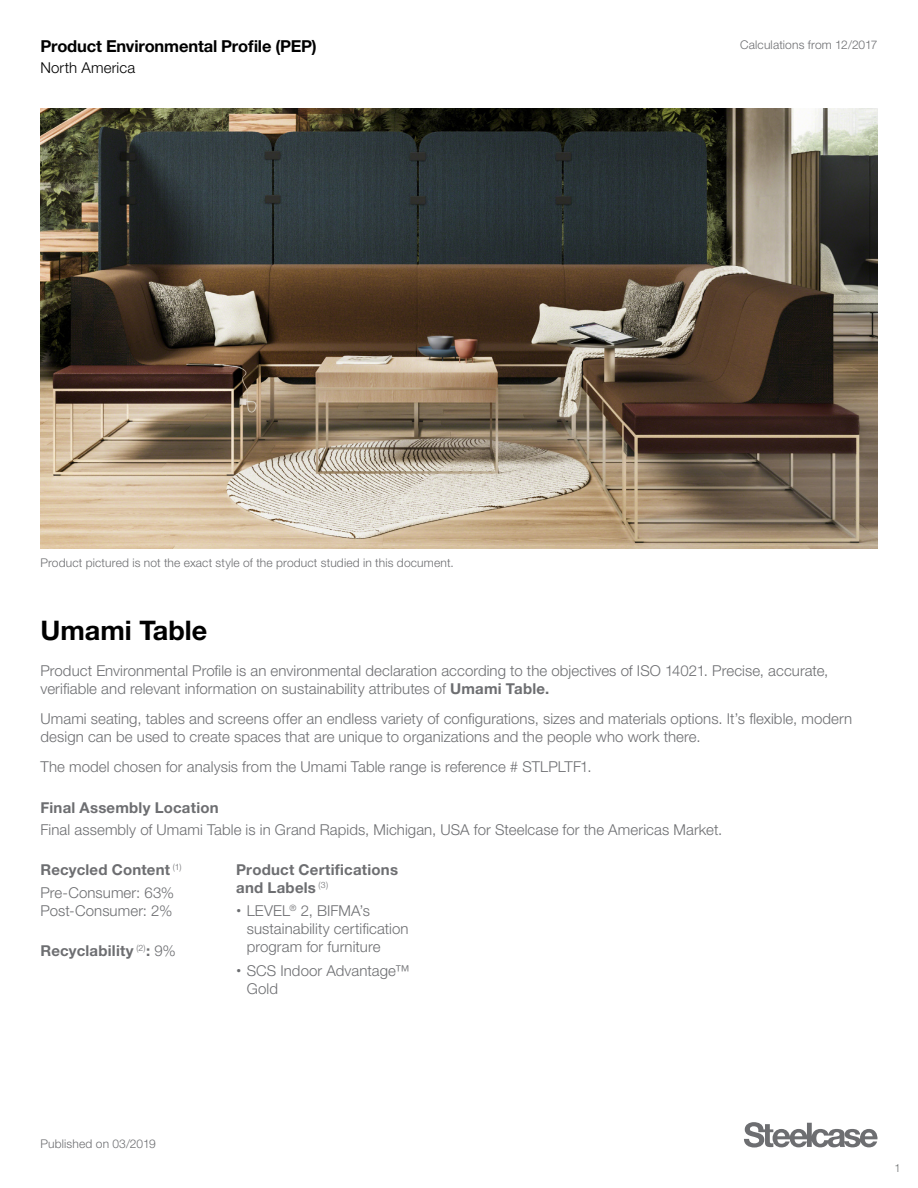
<style>
.page{position:relative;width:918px;height:1188px;background:#fff}
.page>*{position:absolute;margin:0;border:0;box-sizing:border-box;transform-origin:0 0}
.t1{font:700 27px "Helvetica Neue LT Pro";color:#000}
.t2{font:700 16.5px "Helvetica Neue LT Pro";letter-spacing:-.01em;color:#000}
.t3{font:300 15px/18px "Helvetica Neue LT Pro";letter-spacing:.005em;color:#6d6e71}
.t4{font:700 15px/18px "Helvetica Neue LT Pro";letter-spacing:.015em;color:#6d6e71}
.t5{font:300 15px "Helvetica Neue LT Pro";letter-spacing:.01em;color:#000}
.t6{font:300 12px "Helvetica Neue LT Pro";letter-spacing:.015em;color:#6d6e71}
.t7{font:300 11.25px "Helvetica Neue LT Pro";color:#6e7171}
.s1{font-weight:700}
.s2{font-weight:300}
.s3{font-family:"Helvetica";font-weight:400}
</style>
<div class="page">
<img style="left:40px;top:108px;width:838px;height:441px">
<svg style="left:744px;top:1122px;width:134px;height:25px"></svg>
<p class="t2" style="left:40px;top:36px;width:278px">Product Environmental Profile (PEP)</p>
<p class="t5" style="left:40px;top:59px;width:96px">North America</p>
<p class="t6" style="left:740px;top:37px;width:139px">Calculations from 12/2017</p>
<p class="t6" style="left:41px;top:555px;width:415px">Product pictured is not the exact style of the product studied in this document.</p>
<h1 class="t1" style="left:40px;top:614px;width:168px">Umami Table</h1>
<p class="t3" style="left:40px;top:662px;width:789px">Product Environmental Profile is an environmental declaration according to the objectives of ISO 14021. Precise, accurate, verifiable and relevant information on sustainability attributes of <span class="s1">Umami Table.</span></p>
<p class="t3" style="left:40px;top:710px;width:813px">Umami seating, tables and screens offer an endless variety of configurations, sizes and materials options. It’s flexible, modern design can be used to create spaces that are unique to organizations and the people who work there.</p>
<p class="t3" style="left:40px;top:758px;width:553px">The model chosen for analysis from the Umami Table range is reference # STLPLTF1.</p>
<p class="t4" style="left:40px;top:798px;width:180px">Final Assembly Location</p>
<p class="t3" style="left:40px;top:821px;width:683px">Final assembly of Umami Table is in Grand Rapids, Michigan, USA for Steelcase for the Americas Market.</p>
<p class="t3" style="left:40px;top:859px;width:143px;line-height:22.5px"><span class="s1">Recycled Content</span> <sup>(1)<br></sup>Pre-Consumer: 63%</p>
<p class="t3" style="left:40px;top:901px;width:134px">Post-Consumer: 2%</p>
<p class="t4" style="left:40px;top:942px;width:137px">Recyclability <sup>(2)</sup>: <span class="s2">9%</span></p>
<p class="t4" style="left:236px;top:861px;width:163px">Product Certifications and Labels <sup>(3)</sup></p>
<p class="t3" style="left:247px;top:901px;width:163px;text-indent:-11px"><span class="s3">•</span> LEVEL<sup>®</sup> 2, BIFMA’s sustainability certification program for furniture</p>
<p class="t3" style="left:247px;top:961px;width:165px;text-indent:-10px"><span class="s3">•</span> SCS Indoor Advantage™<br>Gold</p>
<p class="t6" style="left:40px;top:1136px;width:117px">Published on 03/2019</p>
<p class="t7" style="left:895px;top:1161px;width:8px">1</p>
</div>
